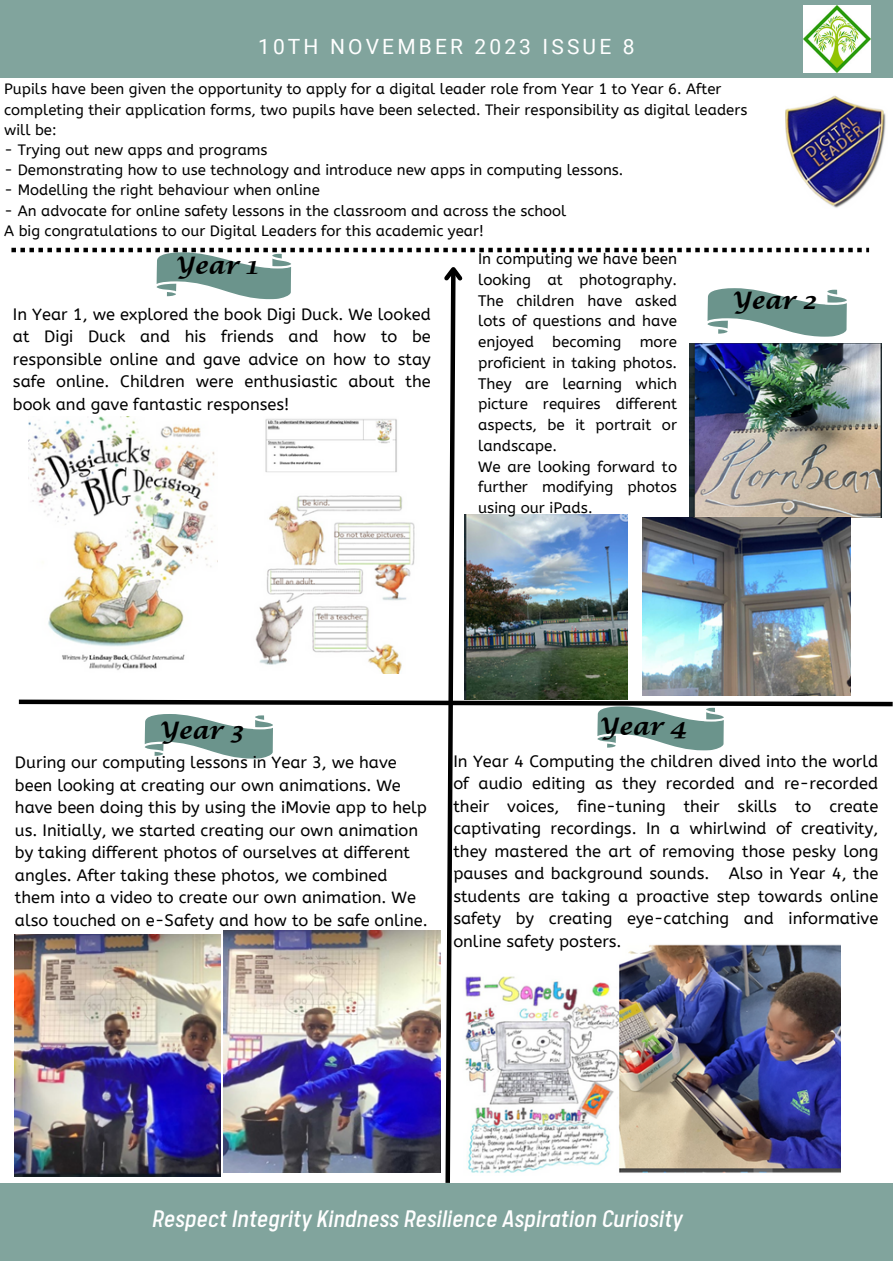
<style>
.page{position:relative;width:893px;height:1264px;background:#fff}
.page>*{position:absolute;margin:0;border:0;box-sizing:border-box;transform-origin:0 0}
.t1{font:italic 27px "Calps Sans";color:#fff}
.t2{font:700 24px "Lucida Calligraphy Std";color:#000}
.t3{font:21px "Roboto";letter-spacing:.15em;color:#fff}
.t4{font:16.5px/22.5px "A Bee Zee";color:#000;text-align:justify}
.t5{font:15.15px/20.7px "A Bee Zee";color:#000;text-align:justify}
.t6{font:15px/20.2px "A Bee Zee";color:#000}
</style>
<div class="page">
<div style="left:0;top:0;width:892px;height:78px;background:#81a49d"></div>
<div style="left:0;top:1182px;width:892px;height:78px;background:#81a49d"></div>
<img style="left:803px;top:5px;width:67px;height:68px">
<img style="left:11px;top:248px;width:881px;height:935px">
<img style="left:785px;top:95px;width:101px;height:113px">
<p class="t3" style="left:258px;top:34px;width:378px">10TH NOVEMBER 2023 ISSUE 8</p>
<p class="t6" style="left:4px;top:79px;width:744px">Pupils have been given the opportunity to apply for a digital leader role from Year 1 to Year 6. After completing their application forms, two pupils have been selected. Their responsibility as digital leaders will be:</p>
<p class="t6" style="left:4px;top:140px;width:265px">- Trying out new apps and programs</p>
<p class="t6" style="left:4px;top:160px;width:620px">- Demonstrating how to use technology and introduce new apps in computing lessons.</p>
<p class="t6" style="left:4px;top:180px;width:317px">- Modelling the right behaviour when online</p>
<p class="t6" style="left:4px;top:201px;width:563px">- An advocate for online safety lessons in the classroom and across the school</p>
<p class="t6" style="left:4px;top:221px;width:481px">A big congratulations to our Digital Leaders for this academic year!</p>
<p class="t2" style="left:174px;top:251px;width:85px">Year 1</p>
<p class="t4" style="left:13px;top:303px;width:419px">In Year 1, we explored the book Digi Duck. We looked at Digi Duck and his friends and how to be responsible online and gave advice on how to stay safe online. Children were enthusiastic about the book and gave fantastic responses!</p>
<p class="t5" style="left:478px;top:249px;width:200px">In computing we have been looking at photography.<br>The children have asked lots of questions and have enjoyed becoming more proficient in taking photos.<br>They are learning which picture requires different aspects, be it portrait or landscape.</p>
<p class="t5" style="left:478px;top:456px;width:200px">We are looking forward to further modifying photos using our iPads.</p>
<p class="t2" style="left:731px;top:286px;width:87px">Year 2</p>
<p class="t2" style="left:158px;top:716px;width:86px">Year 3</p>
<p class="t4" style="left:15px;top:751px;width:414px;text-align:left">During our computing lessons in Year 3, we have been looking at creating our own animations. We have been doing this by using the iMovie app to help us. Initially, we started creating our own animation by taking different photos of ourselves at different angles. After taking these photos, we combined them into a video to create our own animation. We also touched on e-Safety and how to be safe online.</p>
<p class="t2" style="left:598px;top:712px;width:89px">Year 4</p>
<p class="t4" style="left:453px;top:750px;width:426px">In Year 4 Computing the children dived into the world of audio editing as they recorded and re-recorded their voices, fine-tuning their skills to create captivating recordings. In a whirlwind of creativity, they mastered the art of removing those pesky long pauses and background sounds. Also in Year 4, the students are taking a proactive step towards online safety by creating eye-catching and informative online safety posters.</p>
<p class="t1" style="left:152px;top:1206px;width:532px">Respect Integrity Kindness Resilience Aspiration Curiosity</p>
</div>
